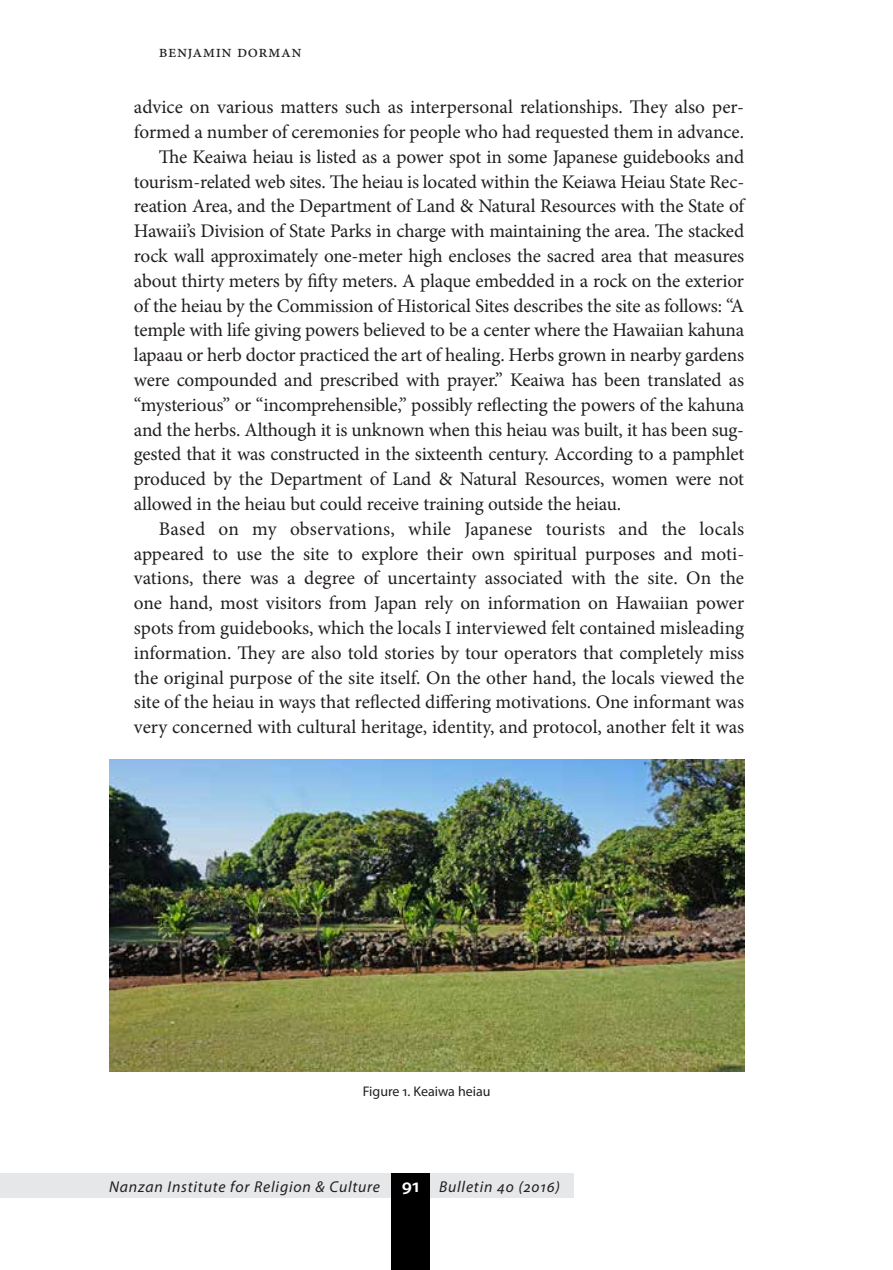
<style>
.page{position:relative;width:893px;height:1270px;background:#fff}
.page>*{position:absolute;margin:0;border:0;box-sizing:border-box;transform-origin:0 0}
.t1{font:19.25px "Minion Pro";letter-spacing:-.01em;color:#221e1f}
.t2{font:19.25px "Minion Pro";letter-spacing:.01em;color:#221e1f}
.t3{font:17.5px "Minion Pro";letter-spacing:.025em;color:#221e1f}
.t4{font:italic 15.75px "Myriad Pro";letter-spacing:.05em;color:#221e1f}
.t5{font:14px "Myriad Pro";color:#221e1f}
.s1{font-weight:600;font-style:normal;font-size:19.25px;color:#fff}
</style>
<div class="page">
<div style="left:0;top:1173px;width:573px;height:25px;background:#e6e7e8"></div>
<div style="left:391px;top:1173px;width:39px;height:97px;background:#000"></div>
<img style="left:109px;top:759px;width:635px;height:313px">
<p class="t3" style="left:159px;top:40px;width:144px">benjamin dorman</p>
<p class="t1" style="left:134px;top:94px;width:612px">advice on various matters such as interpersonal relationships. They also per-</p>
<p class="t1" style="left:134px;top:119px;width:612px">formed a number of ceremonies for people who had requested them in advance.</p>
<p class="t1" style="left:159px;top:144px;width:587px">The Keaiwa heiau is listed as a power spot in some Japanese guidebooks and</p>
<p class="t1" style="left:134px;top:169px;width:612px">tourism-related web sites. The heiau is located within the Keiawa Heiau State Rec-</p>
<p class="t1" style="left:134px;top:193px;width:612px">reation Area, and the Department of Land &amp; Natural Resources with the State of</p>
<p class="t1" style="left:134px;top:218px;width:612px">Hawaii’s Division of State Parks in charge with maintaining the area. The stacked</p>
<p class="t1" style="left:134px;top:243px;width:612px">rock wall approximately one-meter high encloses the sacred area that measures</p>
<p class="t1" style="left:134px;top:268px;width:612px">about thirty meters by fifty meters. A plaque embedded in a rock on the exterior</p>
<p class="t1" style="left:134px;top:293px;width:612px">of the heiau by the Commission of Historical Sites describes the site as follows: “A</p>
<p class="t1" style="left:134px;top:317px;width:612px">temple with life giving powers believed to be a center where the Hawaiian kahuna</p>
<p class="t1" style="left:134px;top:342px;width:612px">lapaau or herb doctor practiced the art of healing. Herbs grown in nearby gardens</p>
<p class="t1" style="left:134px;top:367px;width:612px">were compounded and prescribed with prayer.” Keaiwa has been translated as</p>
<p class="t1" style="left:134px;top:392px;width:612px">“mysterious” or “incomprehensible,” possibly reflecting the powers of the kahuna</p>
<p class="t1" style="left:134px;top:416px;width:612px">and the herbs. Although it is unknown when this heiau was built, it has been sug-</p>
<p class="t1" style="left:134px;top:441px;width:612px">gested that it was constructed in the sixteenth century. According to a pamphlet</p>
<p class="t1" style="left:134px;top:466px;width:612px">produced by the Department of Land &amp; Natural Resources, women were not</p>
<p class="t1" style="left:134px;top:491px;width:489px">allowed in the heiau but could receive training outside the heiau.</p>
<p class="t2" style="left:159px;top:516px;width:587px">Based on my observations, while Japanese tourists and the locals</p>
<p class="t1" style="left:134px;top:540px;width:612px">appeared to use the site to explore their own spiritual purposes and moti-</p>
<p class="t1" style="left:134px;top:565px;width:612px">vations, there was a degree of uncertainty associated with the site. On the</p>
<p class="t1" style="left:134px;top:590px;width:612px">one hand, most visitors from Japan rely on information on Hawaiian power</p>
<p class="t1" style="left:134px;top:615px;width:612px">spots from guidebooks, which the locals I interviewed felt contained misleading</p>
<p class="t1" style="left:134px;top:640px;width:612px">information. They are also told stories by tour operators that completely miss</p>
<p class="t1" style="left:134px;top:664px;width:612px">the original purpose of the site itself. On the other hand, the locals viewed the</p>
<p class="t1" style="left:134px;top:689px;width:612px">site of the heiau in ways that reflected differing motivations. One informant was</p>
<p class="t1" style="left:134px;top:714px;width:612px">very concerned with cultural heritage, identity, and protocol, another felt it was</p>
<p class="t5" style="left:363px;top:1083px;width:129px">Figure 1. Keaiwa heiau</p>
<p class="t4" style="left:109px;top:1176px;width:452px">Nanzan Institute for Religion &amp; Culture <span class="s1">91</span> Bulletin 40 (2016)</p>
</div>
